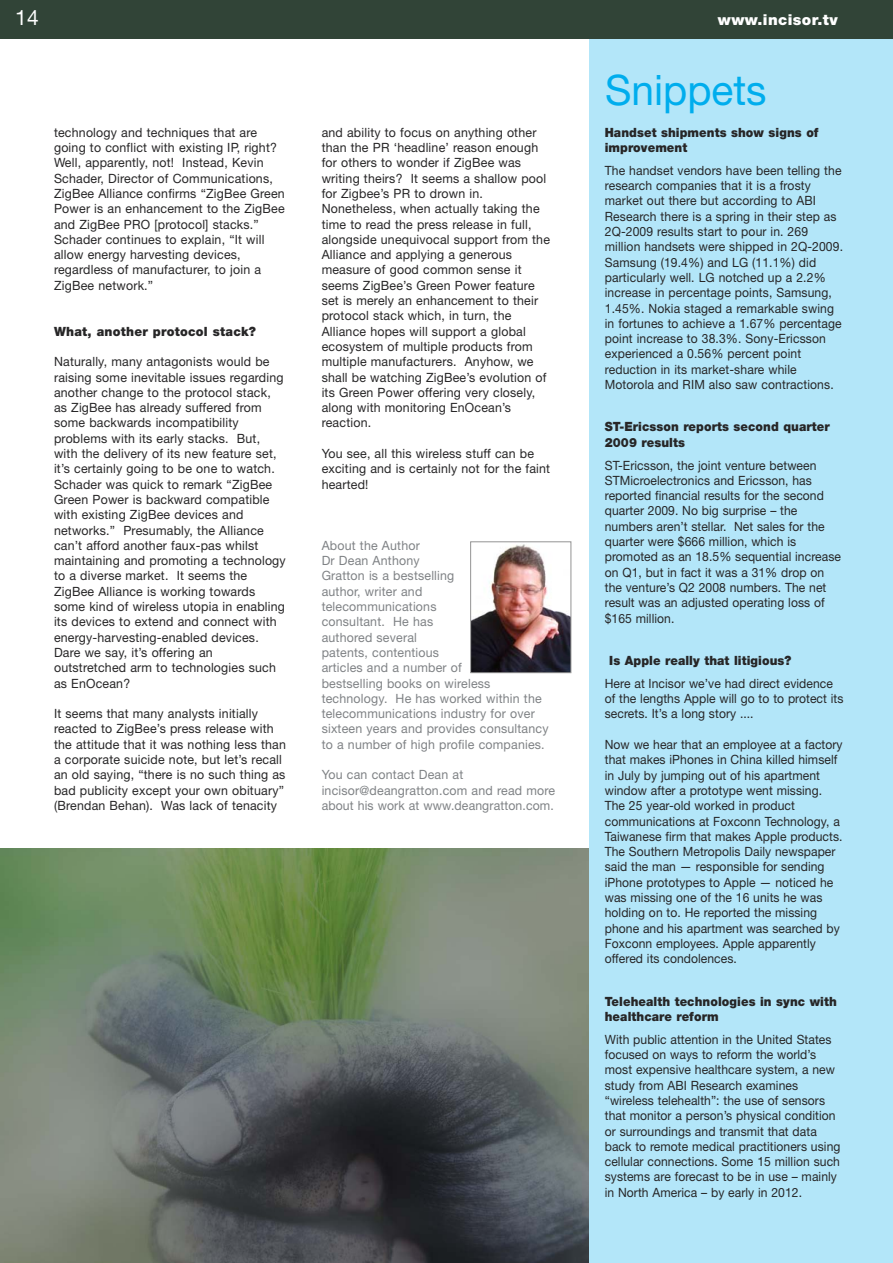
<style>
.page{position:relative;width:893px;height:1263px;background:#fff}
.page>*{position:absolute;margin:0;border:0;box-sizing:border-box;transform-origin:0 0}
.t1{font:42px "Helvetica Neue";color:#00aded}
.t2{font:21px "Helvetica Neue";color:#fff}
.t3{font:900 15px "Helvetica Neue";letter-spacing:.025em;color:#fff}
.t4{font:12.75px/15.3px "Helvetica Neue";letter-spacing:.015em;color:#272627}
.t5{font:12.75px/15.3px "Helvetica Neue";letter-spacing:.015em;color:#272627;scale:.95 1}
.t6{font:12.75px/15.3px "Helvetica Neue";letter-spacing:.015em;color:#7f8285}
.t7{font:900 12.75px/15.3px "Helvetica Neue";letter-spacing:.005em;color:#272627;scale:.94 1}
.t8{font:900 12.75px "Helvetica Neue";letter-spacing:.005em;color:#272627}
</style>
<div class="page">
<img style="left:0;top:848px;width:589px;height:415px">
<div style="left:589px;top:36px;width:303px;height:1227px;background:#b3e6f9"></div>
<div style="left:0;top:0;width:892px;height:38px;background:#314437"></div>
<img style="left:472px;top:544px;width:97px;height:127px">
<div style="left:470px;top:541px;width:101px;height:132px;border:1px solid #939393"></div>
<h2 class="t2" style="left:15px;top:10px;width:25px">14</h2>
<p class="t3" style="left:718px;top:15px;width:121px">www.incisor.tv</p>
<p class="t4" style="left:54px;top:126px;width:232px">technology and techniques that are going to conflict with existing IP, right?<br>Well, apparently, not! Instead, Kevin Schader, Director of Communications, ZigBee Alliance confirms “ZigBee Green Power is an enhancement to the ZigBee and ZigBee PRO [protocol] stacks.” Schader continues to explain, “It will allow energy harvesting devices, regardless of manufacturer, to join a ZigBee network.”</p>
<p class="t8" style="left:54px;top:327px;width:203px">What, another protocol stack?</p>
<p class="t4" style="left:54px;top:355px;width:233px">Naturally, many antagonists would be raising some inevitable issues regarding another change to the protocol stack, as ZigBee has already suffered from some backwards incompatibility problems with its early stacks. But, with the delivery of its new feature set, it’s certainly going to be one to watch.<br>Schader was quick to remark “ZigBee Green Power is backward compatible with existing ZigBee devices and networks.” Presumably, the Alliance can’t afford another faux-pas whilst maintaining and promoting a technology to a diverse market. It seems the ZigBee Alliance is working towards some kind of wireless utopia in enabling its devices to extend and connect with energy-harvesting-enabled devices.<br>Dare we say, it’s offering an outstretched arm to technologies such as EnOcean?</p>
<p class="t4" style="left:54px;top:707px;width:233px">It seems that many analysts initially reacted to ZigBee’s press release with the attitude that it was nothing less than a corporate suicide note, but let’s recall an old saying, “there is no such thing as bad publicity except your own obituary” (Brendan Behan). Was lack of tenacity</p>
<p class="t4" style="left:321px;top:126px;width:230px">and ability to focus on anything other than the PR ‘headline’ reason enough for others to wonder if ZigBee was writing theirs? It seems a shallow pool for Zigbee’s PR to drown in.<br>Nonetheless, when actually taking the time to read the press release in full, alongside unequivocal support from the Alliance and applying a generous measure of good common sense it seems ZigBee’s Green Power feature set is merely an enhancement to their protocol stack which, in turn, the Alliance hopes will support a global ecosystem of multiple products from multiple manufacturers. Anyhow, we shall be watching ZigBee’s evolution of its Green Power offering very closely, along with monitoring EnOcean’s reaction.</p>
<p class="t4" style="left:321px;top:447px;width:230px">You see, all this wireless stuff can be exciting and is certainly not for the faint hearted!</p>
<p class="t6" style="left:322px;top:539px;width:228px">About the Author<br>Dr Dean Anthony<br>Gratton is a bestselling<br>author, writer and<br>telecommunications<br>consultant. He has<br>authored several<br>patents, contentious<br>articles and a number of<br>bestselling books on wireless technology. He has worked within the telecommunications industry for over sixteen years and provides consultancy to a number of high profile companies.</p>
<p class="t6" style="left:321px;top:768px;width:235px">You can contact Dean at incisor@deangratton.com and read more about his work at www.deangratton.com.</p>
<h1 class="t1" style="left:605px;top:75px;width:163px">Snippets</h1>
<p class="t7" style="left:604px;top:125px;width:229px">Handset shipments show signs of improvement</p>
<p class="t5" style="left:604px;top:164px;width:252px">The handset vendors have been telling the research companies that it is a frosty market out there but according to ABI Research there is a spring in their step as 2Q-2009 results start to pour in. 269 million handsets were shipped in 2Q-2009.<br>Samsung (19.4%) and LG (11.1%) did particularly well. LG notched up a 2.2% increase in percentage points, Samsung, 1.45%. Nokia staged a remarkable swing in fortunes to achieve a 1.67% percentage point increase to 38.3%. Sony-Ericsson experienced a 0.56% percent point reduction in its market-share while Motorola and RIM also saw contractions.</p>
<p class="t7" style="left:604px;top:420px;width:241px">ST-Ericsson reports second quarter<br>2009 results</p>
<p class="t5" style="left:604px;top:459px;width:250px">ST-Ericsson, the joint venture between STMicroelectronics and Ericsson, has reported financial results for the second quarter 2009. No big surprise – the numbers aren’t stellar. Net sales for the quarter were $666 million, which is promoted as an 18.5% sequential increase on Q1, but in fact it was a 31% drop on the venture’s Q2 2008 numbers. The net result was an adjusted operating loss of $165 million.</p>
<p class="t7" style="left:609px;top:654px;width:195px">Is Apple really that litigious?</p>
<p class="t5" style="left:604px;top:677px;width:253px">Here at Incisor we’ve had direct evidence of the lengths Apple will go to to protect its secrets. It’s a long story ....</p>
<p class="t5" style="left:604px;top:738px;width:252px">Now we hear that an employee at a factory that makes iPhones in China killed himself in July by jumping out of his apartment window after a prototype went missing.<br>The 25 year-old worked in product communications at Foxconn Technology, a Taiwanese firm that makes Apple products.<br>The Southern Metropolis Daily newspaper said the man — responsible for sending iPhone prototypes to Apple — noticed he was missing one of the 16 units he was holding on to. He reported the missing phone and his apartment was searched by Foxconn employees. Apple apparently offered its condolences.</p>
<p class="t7" style="left:604px;top:994px;width:248px">Telehealth technologies in sync with healthcare reform</p>
<p class="t5" style="left:604px;top:1033px;width:249px">With public attention in the United States focused on ways to reform the world’s most expensive healthcare system, a new study from ABI Research examines “wireless telehealth”: the use of sensors that monitor a person’s physical condition or surroundings and transmit that data back to remote medical practitioners using cellular connections. Some 15 million such systems are forecast to be in use – mainly in North America – by early in 2012.</p>
</div>
